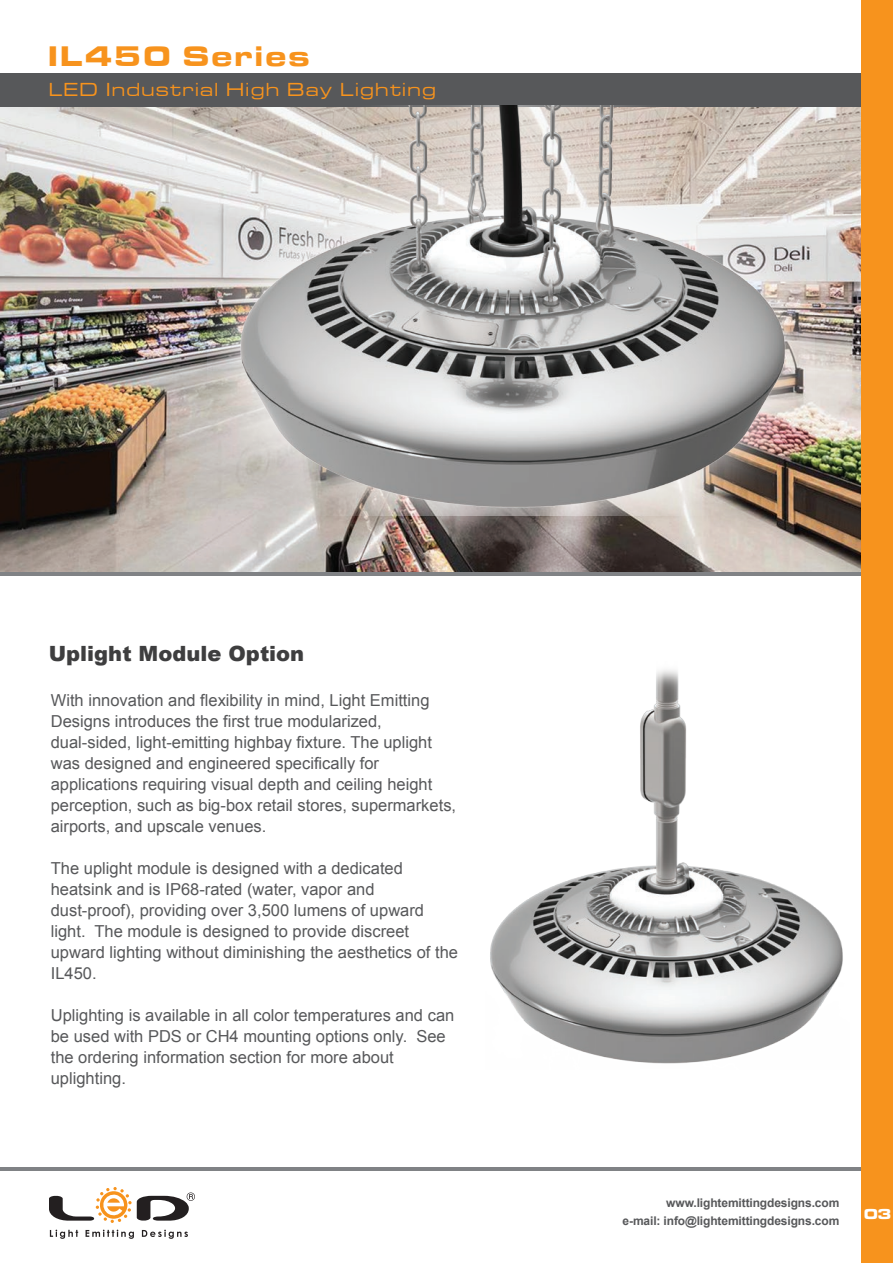
<style>
.page{position:relative;width:893px;height:1263px;background:#fff}
.page>*{position:absolute;margin:0;border:0;box-sizing:border-box;transform-origin:0 0}
.t1{font:29.25px "Microgramma D Bold Exte";letter-spacing:.1em;color:#f7931d}
.t2{font:900 21px "Arial";color:#3e3e3f}
.t3{font:19.5px "Microgramma D Medi Exte";letter-spacing:.1em;color:#f7931d}
.t4{font:16.5px/21px "Arial";color:#57585a}
.t5{font:15px "Microgramma D Bold Exte";color:#fff}
.t6{font:700 12px/18px "Arial";letter-spacing:-.01em;color:#57585a;text-align:right}
.s1{font-family:"Myriad Pro";font-weight:700;font-style:italic;font-size:18px}
</style>
<div class="page">
<img style="left:0;top:107px;width:862px;height:466px">
<hr style="left:0;top:573px;width:893px;height:3px;background:#808285">
<hr style="left:0;top:1168px;width:893px;height:3px;background:#808285">
<div style="left:0;top:73px;width:893px;height:34px;background:#57585a"></div>
<div style="left:862px;top:0;width:31px;height:1263px;background:#f7931d"></div>
<svg style="left:49px;top:1187px;width:146px;height:36px"></svg>
<svg style="left:50px;top:1229px;width:28px;height:10px"></svg>
<svg style="left:86px;top:1229px;width:48px;height:10px"></svg>
<svg style="left:142px;top:1229px;width:46px;height:10px"></svg>
<img style="left:490px;top:669px;width:353px;height:395px">
<img style="left:208px;top:107px;width:606px;height:408px">
<img style="left:224px;top:106px;width:573px;height:409px">
<h1 class="t1" style="left:49px;top:36px;width:262px">IL450 Series</h1>
<p class="t3" style="left:49px;top:77px;width:388px">LED Industrial High Bay Lighting</p>
<p class="t2" style="left:49px;top:638px;width:257px">Uplight Module Option</p>
<p class="t4" style="left:51px;top:690px;width:407px">With innovation and flexibility in mind, Light Emitting Designs introduces the first true modularized, dual-sided, light-emitting highbay fixture. The uplight was designed and engineered specifically for applications requiring visual depth and ceiling height perception, such as big-box retail stores, supermarkets, airports, and upscale venues.</p>
<p class="t4" style="left:51px;top:858px;width:409px">The uplight module is designed with a dedicated heatsink and is IP68-rated (water, vapor and dust-proof), providing over 3,500 lumens of upward light. The module is designed to provide discreet upward lighting without diminishing the aesthetics of the IL450.</p>
<p class="t4" style="left:51px;top:1005px;width:405px">Uplighting is available in all color temperatures and can be used with PDS or CH4 mounting options only. See the ordering information section for more about uplighting.</p>
<p class="t6" style="left:623px;top:1194px;width:218px">www.lightemittingdesigns.com<br>e-mail: info@lightemittingdesigns.com</p>
<p class="t5" style="left:864px;top:1204px;width:29px">03<span class="s1">03</span></p>
</div>
